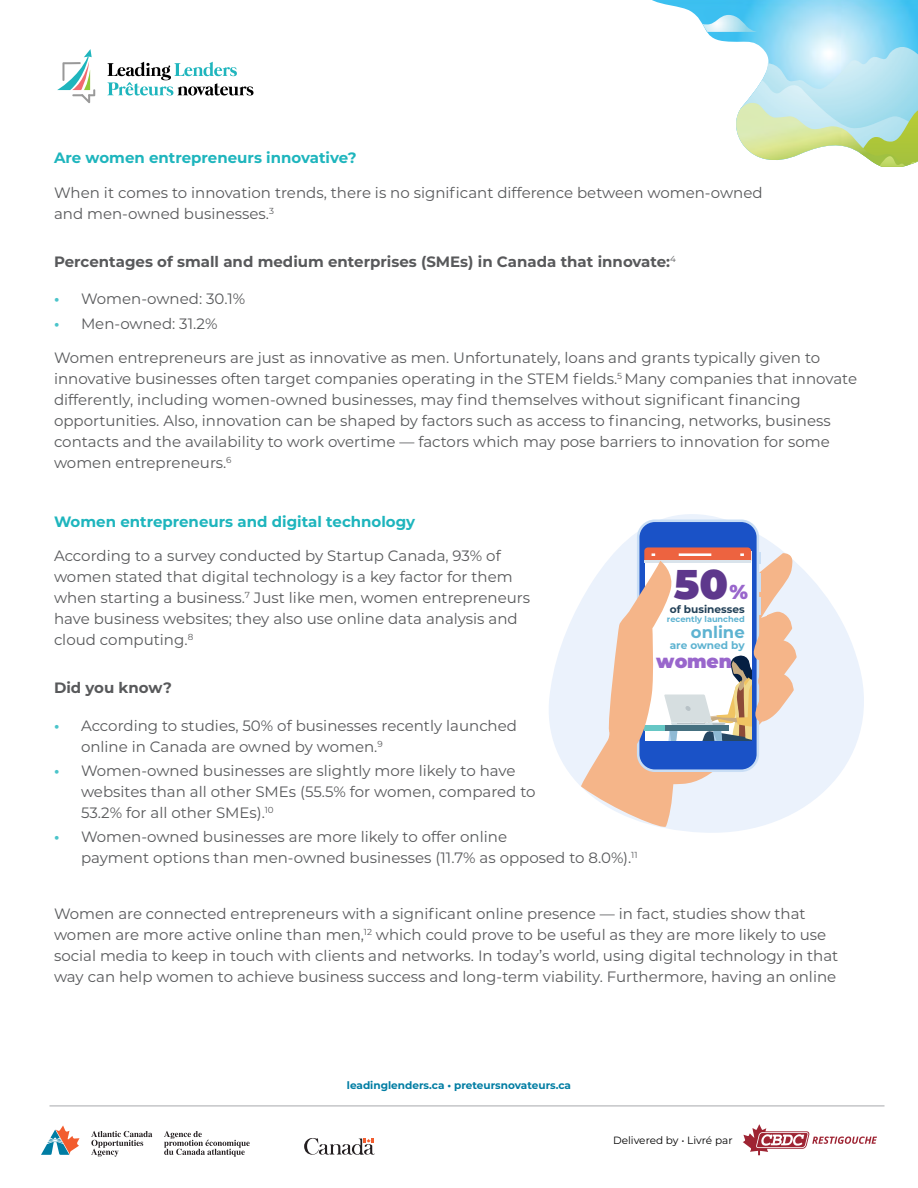
<style>
.page{position:relative;width:918px;height:1188px;background:#fff}
.page>*{position:absolute;margin:0;border:0;box-sizing:border-box;transform-origin:0 0}
.t1{font:900 41.55px "Montserrat";color:#5e388c}
.t2{font:900 18.75px "Montserrat";color:#96c}
.t3{font:700 16.5px "Montserrat";color:#5eb3d1}
.t4{font:15px/21px "Montserrat";color:#58595b}
.t5{font:700 15px "Montserrat";color:#58595b}
.t6{font:700 15px "Montserrat";color:#1eb5bd}
.t7{font:700 10.5px "Montserrat";color:#007da3}
.t8{font:10.5px "Montserrat";color:#000}
.t9{font:700 10.5px "Montserrat";color:#214057}
.t10{font:700 10.5px "Montserrat";color:#5eb3d1}
.t11{font:700 8.25px "Montserrat";color:#5eb3d1}
.s1{font-weight:700;color:#4bc4ca}
.s2{font-size:20.25px;color:#96c}
</style>
<div class="page">
<img style="left:652px;top:0;width:266px;height:47px">
<img style="left:761px;top:47px;width:157px;height:33px">
<img style="left:745px;top:80px;width:173px;height:29px">
<img style="left:910px;top:109px;width:8px;height:56px">
<img style="left:736px;top:103px;width:174px;height:63px">
<svg style="left:910px;top:158px;width:8px;height:6px"></svg>
<img style="left:880px;top:156px;width:25px;height:11px">
<img style="left:703px;top:15px;width:55px;height:17px">
<svg style="left:57px;top:49px;width:38px;height:54px"></svg>
<svg style="left:107px;top:62px;width:147px;height:34px"></svg>
<hr style="left:49px;top:1106px;width:836px;height:1px;background:#a7a9ac">
<svg style="left:41px;top:1125px;width:39px;height:30px"></svg>
<svg style="left:91px;top:1131px;width:61px;height:26px"></svg>
<svg style="left:164px;top:1131px;width:86px;height:26px"></svg>
<svg style="left:304px;top:1138px;width:71px;height:17px"></svg>
<svg style="left:743px;top:1124px;width:134px;height:31px"></svg>
<svg style="left:549px;top:514px;width:315px;height:319px"></svg>
<div style="left:639px;top:522px;width:118px;height:247px;background:#1a52c7;border-radius:15px"></div>
<svg style="left:580px;top:547px;width:217px;height:284px;background:#ded2d2"></svg>
<p class="t6" style="left:54px;top:147px;width:304px">Are women entrepreneurs innovative?</p>
<p class="t4" style="left:54px;top:181px;width:710px">When it comes to innovation trends, there is no significant difference between women-owned and men-owned businesses.<sup>3</sup></p>
<p class="t5" style="left:54px;top:250px;width:624px">Percentages of small and medium enterprises (SMEs) in Canada that innovate:<sup>4</sup></p>
<p class="t4" style="left:54px;top:288px;width:193px"><span class="s1">•</span> Women-owned: 30.1%</p>
<p class="t4" style="left:54px;top:312px;width:165px"><span class="s1">•</span> Men-owned: 31.2%</p>
<p class="t4" style="left:54px;top:347px;width:805px">Women entrepreneurs are just as innovative as men. Unfortunately, loans and grants typically given to innovative businesses often target companies operating in the STEM fields.<sup>5</sup> Many companies that innovate differently, including women-owned businesses, may find themselves without significant financing opportunities. Also, innovation can be shaped by factors such as access to financing, networks, business contacts and the availability to work overtime — factors which may pose barriers to innovation for some women entrepreneurs.<sup>6</sup></p>
<p class="t6" style="left:54px;top:510px;width:363px">Women entrepreneurs and digital technology</p>
<p class="t4" style="left:54px;top:545px;width:478px">According to a survey conducted by Startup Canada, 93% of women stated that digital technology is a key factor for them when starting a business.<sup>7</sup> Just like men, women entrepreneurs have business websites; they also use online data analysis and cloud computing.<sup>8</sup></p>
<p class="t5" style="left:54px;top:677px;width:119px">Did you know?</p>
<p class="t4" style="left:81px;top:715px;width:438px;text-indent:-27px"><span class="s1">•</span> According to studies, 50% of businesses recently launched online in Canada are owned by women.<sup>9</sup></p>
<p class="t4" style="left:81px;top:760px;width:456px;text-indent:-27px"><span class="s1">•</span> Women-owned businesses are slightly more likely to have websites than all other SMEs (55.5% for women, compared to<br>53.2% for all other SMEs).<sup>10</sup></p>
<p class="t4" style="left:81px;top:826px;width:558px;text-indent:-27px"><span class="s1">•</span> Women-owned businesses are more likely to offer online<br>payment options than men-owned businesses (11.7% as opposed to 8.0%).<sup>11</sup></p>
<h1 class="t1" style="left:674px;top:553px;width:76px">50<span class="s2">%</span></h1>
<p class="t9" style="left:670px;top:602px;width:76px">of businesses</p>
<p class="t11" style="left:667px;top:613px;width:79px">recently launched</p>
<p class="t3" style="left:691px;top:621px;width:55px">online</p>
<p class="t10" style="left:670px;top:638px;width:77px">are owned by</p>
<p class="t2" style="left:656px;top:647px;width:77px">women</p>
<p class="t4" style="left:54px;top:903px;width:786px">Women are connected entrepreneurs with a significant online presence — in fact, studies show that women are more active online than men,<sup>12</sup> which could prove to be useful as they are more likely to use social media to keep in touch with clients and networks. In today’s world, using digital technology in that way can help women to achieve business success and long-term viability. Furthermore, having an online</p>
<p class="t7" style="left:347px;top:1077px;width:226px">leadinglenders.ca • preteursnovateurs.ca</p>
<p class="t8" style="left:613px;top:1133px;width:121px">Delivered by • Livré par</p>
</div>
